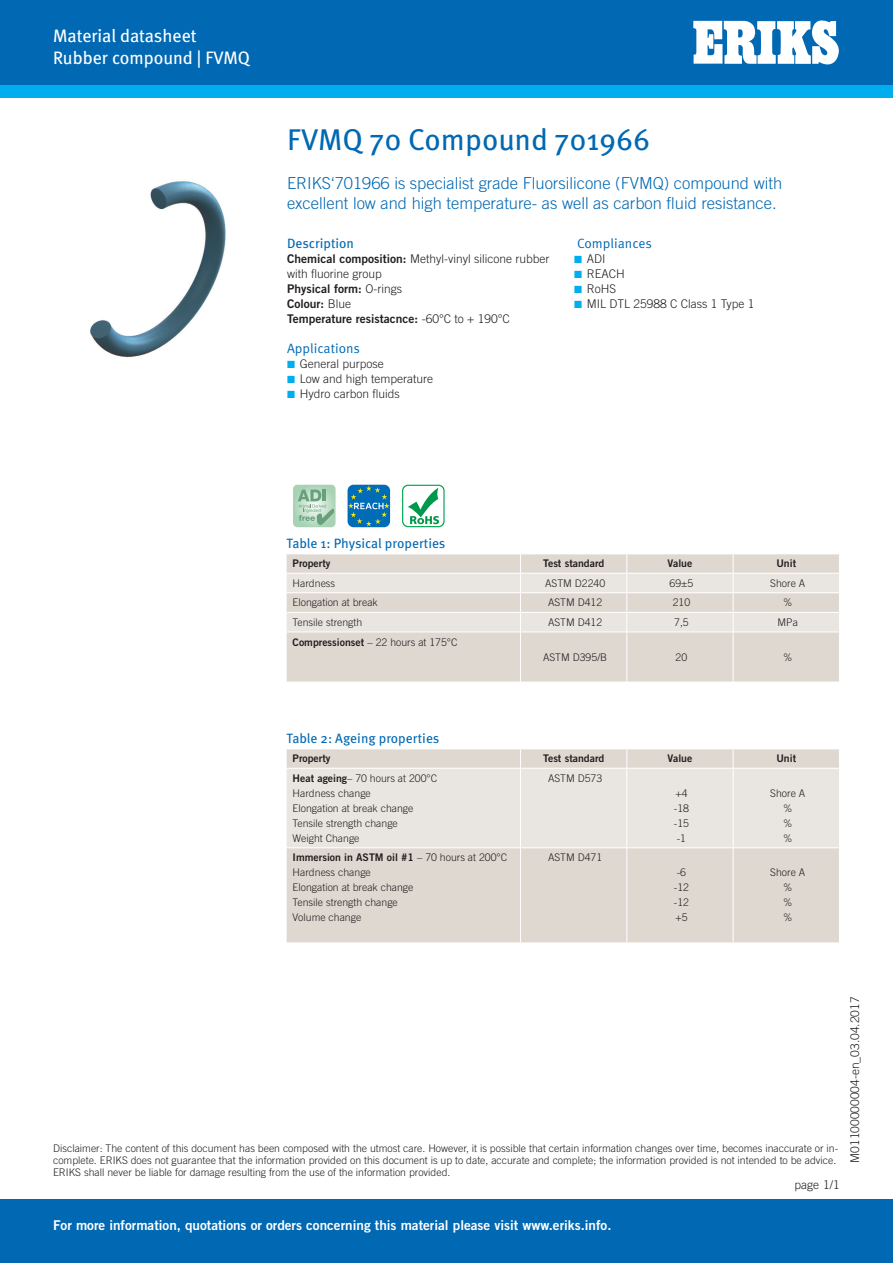
<style>
.page{position:relative;width:893px;height:1263px;background:#fff}
.page>*{position:absolute;margin:0;border:0;box-sizing:border-box;transform-origin:0 0}
.kop{font:30px "Meta OT";color:#0168b3}
.Groep{font:18px "Meta";color:#fff}
.Subtitel_Mat{font:300 16.5px/19.5px "Trade Gothic LT Std";color:#0168b3}
.Informatie_wit{font:13.5px "Trade Gothic LT Std Bd 2";color:#fff}
.datasheet_tussenkop{font:13.5px "Meta OT";color:#0168b3}
.datasheet_tussenkop-2{font:13.5px "Meta OT Norm";color:#0168b3}
.Parameters{font:300 12px "Trade Gothic LT Std";color:#231f20}
.plattekst{font:300 12px/15px "Trade Gothic LT Std";color:#231f20}
.plattekst-2{font:12px "Trade Gothic LT Std Bd 2";color:#231f20}
.Pagina_label{font:300 12px "Trade Gothic LT Std";color:#231f20}
.disclaimer{font:300 10.5px/12px "Trade Gothic LT Std";color:#231f20}
.Tabel_tekst_left{font:300 10.5px "Trade Gothic LT Std";color:#231f20}
.Tabel_tekst{font:300 10.5px "Trade Gothic LT Std";color:#231f20}
.Tabel_tekst_left-2{font:10.5px "Trade Gothic LT Std Bd 2";color:#231f20}
.Tabel_tekst-2{font:10.5px "Trade Gothic LT Std Bd 2";color:#231f20}
.s1{font-family:"Trade Gothic LT Std Bd 2";font-weight:400}
.s2{font-family:"Trade Gothic LT Std";font-weight:300}
.s3{color:#00aeef}
</style>
<div class="page">
<div style="left:0;top:0;width:893px;height:85px;background:#0168b3"></div>
<div style="left:0;top:85px;width:893px;height:13px;background:#00aeef"></div>
<svg style="left:693px;top:21px;width:145px;height:44px"></svg>
<div style="left:0;top:1199px;width:893px;height:64px;background:#0168b3"></div>
<div style="left:287px;top:633px;width:552px;height:48px;background:#ded8d1"></div>
<hr style="left:520px;top:632px;width:1px;height:49px;background:#fff">
<hr style="left:626px;top:632px;width:1px;height:49px;background:#fff">
<hr style="left:733px;top:632px;width:1px;height:49px;background:#fff">
<svg style="left:287px;top:554px;width:552px;height:78px;background:#e4e0da"></svg>
<div style="left:287px;top:848px;width:552px;height:94px;background:#ded8d1"></div>
<hr style="left:520px;top:848px;width:1px;height:94px;background:#fff">
<hr style="left:626px;top:848px;width:1px;height:94px;background:#fff">
<hr style="left:733px;top:848px;width:1px;height:94px;background:#fff">
<svg style="left:287px;top:749px;width:552px;height:98px;background:#e7e3dd"></svg>
<img style="left:90px;top:181px;width:136px;height:177px">
<svg style="left:293px;top:485px;width:43px;height:42px;background:#a8ceb4"></svg>
<div style="left:348px;top:485px;width:42px;height:42px;background:#006cb7;border-radius:6px"></div>
<svg style="left:348px;top:485px;width:42px;height:41px"></svg>
<svg style="left:402px;top:485px;width:43px;height:42px"></svg>
<p class="Groep" style="left:53px;top:25px;width:145px">Material datasheet</p>
<p class="Groep" style="left:53px;top:47px;width:198px">Rubber compound | FVMQ</p>
<p class="kop" style="left:287px;top:121px;width:365px">FVMQ 70 Compound 701966</p>
<p class="Subtitel_Mat" style="left:287px;top:173px;width:497px">ERIKS‘701966 is specialist grade Fluorsilicone (FVMQ) compound with excellent low and high temperature- as well as carbon fluid resistance.</p>
<p class="datasheet_tussenkop" style="left:287px;top:235px;width:69px">Description</p>
<p class="plattekst" style="left:287px;top:251px;width:264px"><span class="s1">Chemical composition:</span> Methyl-vinyl silicone rubber with fluorine group</p>
<p class="plattekst-2" style="left:287px;top:281px;width:116px">Physical form: <span class="s2">O-rings</span></p>
<p class="plattekst-2" style="left:287px;top:296px;width:65px">Colour: <span class="s2">Blue</span></p>
<p class="plattekst-2" style="left:287px;top:311px;width:224px">Temperature resistacnce: <span class="s2">-60°C to + 190°C</span></p>
<p class="datasheet_tussenkop-2" style="left:287px;top:340px;width:75px">Applications</p>
<p class="Parameters" style="left:287px;top:356px;width:98px"><span class="s3">◾</span> General purpose</p>
<p class="Parameters" style="left:287px;top:371px;width:148px"><span class="s3">◾</span> Low and high temperature</p>
<p class="Parameters" style="left:287px;top:386px;width:114px"><span class="s3">◾</span> Hydro carbon fluids</p>
<p class="datasheet_tussenkop-2" style="left:577px;top:235px;width:76px">Compliances</p>
<p class="Parameters" style="left:574px;top:251px;width:33px"><span class="s3">◾</span> ADI</p>
<p class="Parameters" style="left:574px;top:266px;width:52px"><span class="s3">◾</span> REACH</p>
<p class="Parameters" style="left:574px;top:281px;width:44px"><span class="s3">◾</span> RoHS</p>
<p class="Parameters" style="left:574px;top:296px;width:182px"><span class="s3">◾</span> MIL DTL 25988 C Class 1 Type 1</p>
<p class="datasheet_tussenkop" style="left:287px;top:535px;width:160px">Table 1: Physical properties</p>
<p class="Tabel_tekst_left-2" style="left:293px;top:557px;width:39px">Property</p>
<p class="Tabel_tekst-2" style="left:543px;top:557px;width:63px">Test standard</p>
<p class="Tabel_tekst-2" style="left:668px;top:557px;width:26px">Value</p>
<p class="Tabel_tekst-2" style="left:776px;top:557px;width:21px">Unit</p>
<p class="Tabel_tekst_left" style="left:293px;top:577px;width:44px">Hardness</p>
<p class="Tabel_tekst" style="left:545px;top:577px;width:62px">ASTM D2240</p>
<p class="Tabel_tekst" style="left:669px;top:577px;width:25px">69±5</p>
<p class="Tabel_tekst" style="left:770px;top:577px;width:37px">Shore A</p>
<p class="Tabel_tekst_left" style="left:293px;top:596px;width:87px">Elongation at break</p>
<p class="Tabel_tekst" style="left:548px;top:596px;width:56px">ASTM D412</p>
<p class="Tabel_tekst" style="left:673px;top:596px;width:19px">210</p>
<p class="Tabel_tekst" style="left:783px;top:596px;width:11px">%</p>
<p class="Tabel_tekst_left" style="left:293px;top:616px;width:71px">Tensile strength</p>
<p class="Tabel_tekst" style="left:548px;top:616px;width:56px">ASTM D412</p>
<p class="Tabel_tekst" style="left:674px;top:616px;width:16px">7,5</p>
<p class="Tabel_tekst" style="left:777px;top:616px;width:22px">MPa</p>
<p class="Tabel_tekst_left" style="left:293px;top:635px;width:166px"><span class="s1">Compressionset</span> – 22 hours at 175°C</p>
<p class="Tabel_tekst" style="left:543px;top:650px;width:66px">ASTM D395/B</p>
<p class="Tabel_tekst" style="left:676px;top:650px;width:13px">20</p>
<p class="Tabel_tekst" style="left:783px;top:650px;width:11px">%</p>
<p class="datasheet_tussenkop" style="left:287px;top:730px;width:154px">Table 2: Ageing properties</p>
<p class="Tabel_tekst_left-2" style="left:293px;top:752px;width:39px">Property</p>
<p class="Tabel_tekst-2" style="left:543px;top:752px;width:63px">Test standard</p>
<p class="Tabel_tekst-2" style="left:668px;top:752px;width:26px">Value</p>
<p class="Tabel_tekst-2" style="left:776px;top:752px;width:21px">Unit</p>
<p class="Tabel_tekst_left" style="left:293px;top:772px;width:146px"><span class="s1">Heat ageing</span>– 70 hours at 200°C</p>
<p class="Tabel_tekst_left" style="left:293px;top:787px;width:80px">Hardness change</p>
<p class="Tabel_tekst_left" style="left:293px;top:802px;width:122px">Elongation at break change</p>
<p class="Tabel_tekst_left" style="left:293px;top:817px;width:107px">Tensile strength change</p>
<p class="Tabel_tekst_left" style="left:293px;top:832px;width:68px">Weight Change</p>
<p class="Tabel_tekst" style="left:548px;top:772px;width:56px">ASTM D573</p>
<p class="Tabel_tekst" style="left:770px;top:787px;width:37px">Shore A</p>
<p class="Tabel_tekst" style="left:783px;top:802px;width:11px">%</p>
<p class="Tabel_tekst" style="left:783px;top:817px;width:11px">%</p>
<p class="Tabel_tekst" style="left:783px;top:832px;width:11px">%</p>
<p class="Tabel_tekst" style="left:675px;top:787px;width:14px">+4</p>
<p class="Tabel_tekst" style="left:674px;top:802px;width:17px">-18</p>
<p class="Tabel_tekst" style="left:674px;top:817px;width:17px">-15</p>
<p class="Tabel_tekst" style="left:677px;top:832px;width:11px">-1</p>
<p class="Tabel_tekst_left-2" style="left:293px;top:851px;width:216px">Immersion in ASTM oil #1 <span class="s2">– 70 hours at 200°C</span></p>
<p class="Tabel_tekst_left" style="left:293px;top:866px;width:80px">Hardness change</p>
<p class="Tabel_tekst_left" style="left:293px;top:881px;width:122px">Elongation at break change</p>
<p class="Tabel_tekst_left" style="left:293px;top:896px;width:107px">Tensile strength change</p>
<p class="Tabel_tekst_left" style="left:293px;top:911px;width:70px">Volume change</p>
<p class="Tabel_tekst" style="left:548px;top:851px;width:56px">ASTM D471</p>
<p class="Tabel_tekst" style="left:677px;top:866px;width:11px">-6</p>
<p class="Tabel_tekst" style="left:674px;top:881px;width:17px">-12</p>
<p class="Tabel_tekst" style="left:674px;top:896px;width:17px">-12</p>
<p class="Tabel_tekst" style="left:675px;top:911px;width:14px">+5</p>
<p class="Tabel_tekst" style="left:770px;top:866px;width:37px">Shore A</p>
<p class="Tabel_tekst" style="left:783px;top:881px;width:11px">%</p>
<p class="Tabel_tekst" style="left:783px;top:896px;width:11px">%</p>
<p class="Tabel_tekst" style="left:783px;top:911px;width:11px">%</p>
<p class="disclaimer" style="left:53px;top:1142px;width:787px">Disclaimer: The content of this document has been composed with the utmost care. However, it is possible that certain information changes over time, becomes inaccurate or in&shy;complete. ERIKS does not guarantee that the information provided on this document is up to date, accurate and complete; the information provided is not intended to be advice.<br>ERIKS shall never be liable for damage resulting from the use of the information provided.</p>
<p class="Informatie_wit" style="left:53px;top:1217px;width:560px">For more information, quotations or orders concerning this material please visit www.eriks.info.</p>
<p class="Pagina_label" style="left:795px;top:1177px;width:47px">page 1/1</p>
<p class="plattekst" style="left:847px;top:1163px;width:168px;rotate:-90deg">M01100000004-en_03.04.2017</p>
</div>
